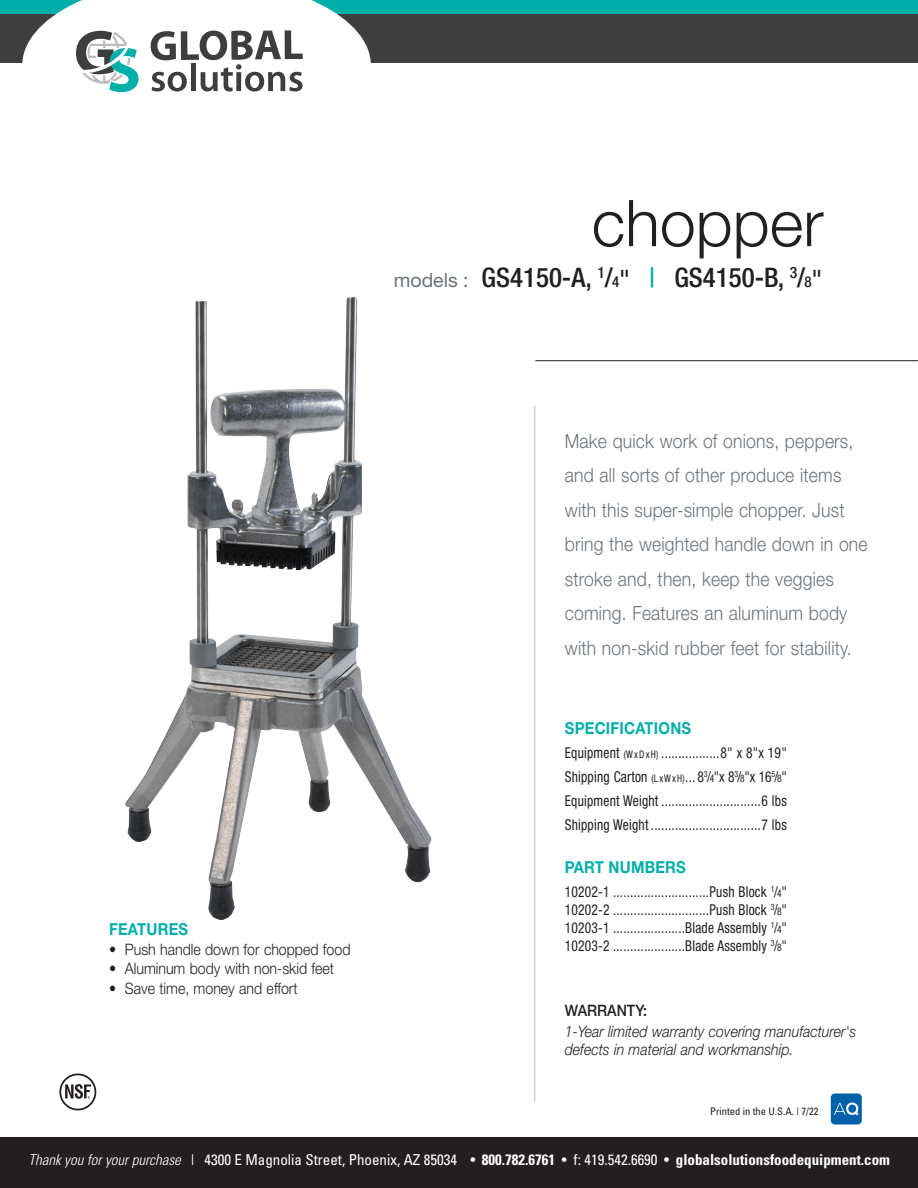
<style>
.page{position:relative;width:918px;height:1188px;background:#fff}
.page>*{position:absolute;margin:0;border:0;box-sizing:border-box;transform-origin:0 0}
.large_header{font:300 64.5px "Helvetica Neue";color:#231f20}
.t1{font:500 condensed 27px "Helvetica Neue";color:#231f20}
.opening_BIG{font:300 19.5px/34.5px "Helvetica Neue";letter-spacing:.01em;color:#6a747b;scale:.9 1}
.t2{font:700 16.5px "Helvetica Neue";letter-spacing:.015em;color:#00afaa;scale:.9 1}
.BODY{font:300 15.75px "Helvetica Neue";color:#231f20;scale:.9 1}
.BODY-2{font:italic 300 15.75px/18px "Helvetica Neue";color:#231f20;scale:.9 1}
.BODY-3{font:500 15.75px "Helvetica Neue";color:#231f20;scale:.9 1}
.Product_body{font:condensed 15px "Helvetica Neue";letter-spacing:.015em;color:#231f20;scale:.9 1}
.t3{font:condensed 15px "Univers";color:#fff}
.t4{font:condensed 10.5px "Univers";color:#231f20}
.s1{font-weight:400;font-stretch:normal;font-size:19.5px;color:#6a747b}
.s2{font-size:15px}
.s3{font-size:24px}
.s4{color:#00afaa}
.s5{font-size:10.5px}
.s6{font-weight:300;font-style:italic}
.s7{font-weight:700}
</style>
<div class="page">
<hr style="left:535px;top:360px;width:383px;height:1px;background:#231f20">
<div style="left:0;top:0;width:918px;height:63px;background:#3e3e3f"></div>
<div style="left:0;top:0;width:918px;height:13px;background:#00afaa"></div>
<svg style="left:22px;top:0;width:349px;height:93px;fill:#fff"></svg>
<svg style="left:151px;top:30px;width:152px;height:61px"></svg>
<svg style="left:76px;top:31px;width:62px;height:61px"></svg>
<img style="left:125px;top:297px;width:307px;height:623px">
<div style="left:0;top:1137px;width:918px;height:51px;background:#231f20"></div>
<hr style="left:534px;top:406px;width:1px;height:696px;background:#cfcecd">
<div style="left:59px;top:1074px;width:37px;height:36px;border:2px solid #231f20;border-radius:50%"></div>
<svg style="left:65px;top:1084px;width:26px;height:15px"></svg>
<div style="left:831px;top:1094px;width:31px;height:30px;background:#0061ab;border-radius:4px"></div>
<svg style="left:834px;top:1103px;width:25px;height:12px"></svg>
<p class="large_header" style="left:592px;top:184px;width:233px">chopper</p>
<p class="t1" style="left:394px;top:261px;width:430px"><span class="s1">models :</span> GS4150-A, <sup>1</sup>/<span class="s2">4</span><span class="s3">"</span> <span class="s4">|</span> GS4150-B, <sup>3</sup>/<span class="s2">8</span><span class="s3">"</span></p>
<p class="opening_BIG" style="left:565px;top:423px;width:338px">Make quick work of onions, peppers, and all sorts of other produce items with this super-simple chopper. Just bring the weighted handle down in one stroke and, then, keep the veggies coming. Features an aluminum body with non-skid rubber feet for stability.</p>
<p class="t2" style="left:109px;top:919px;width:89px">FEATURES</p>
<p class="BODY" style="left:109px;top:940px;width:270px">• Push handle down for chopped food</p>
<p class="BODY" style="left:109px;top:959px;width:251px">• Aluminum body with non-skid feet</p>
<p class="BODY" style="left:109px;top:979px;width:211px">• Save time, money and effort</p>
<p class="t2" style="left:565px;top:718px;width:142px">SPECIFICATIONS</p>
<p class="Product_body" style="left:565px;top:744px;width:248px">Equipment <span class="s5">(W x D x H)</span> .................8" x 8"x 19"</p>
<p class="Product_body" style="left:565px;top:768px;width:248px">Shipping Carton <span class="s5">(L x W x H)</span>... 8<sup>3</sup>/<span class="s5">4</span>"x 8<sup>3</sup>/<span class="s5">8</span>"x 16<sup>5</sup>/<span class="s5">8</span>"</p>
<p class="Product_body" style="left:565px;top:792px;width:248px">Equipment Weight .............................6 lbs</p>
<p class="Product_body" style="left:565px;top:816px;width:248px">Shipping Weight ................................7 lbs</p>
<p class="t2" style="left:565px;top:857px;width:136px">PART NUMBERS</p>
<p class="Product_body" style="left:565px;top:883px;width:248px">10202-1 ............................Push Block <sup>1</sup>/<span class="s5">4</span>"</p>
<p class="Product_body" style="left:565px;top:901px;width:248px">10202-2 ............................Push Block <sup>3</sup>/<span class="s5">8</span>"</p>
<p class="Product_body" style="left:565px;top:919px;width:248px">10203-1 .....................Blade Assembly <sup>1</sup>/<span class="s5">4</span>"</p>
<p class="Product_body" style="left:565px;top:937px;width:248px">10203-2 .....................Blade Assembly <sup>3</sup>/<span class="s5">8</span>"</p>
<p class="BODY-3" style="left:565px;top:1001px;width:93px">WARRANTY:</p>
<p class="BODY-2" style="left:565px;top:1022px;width:325px">1-Year limited warranty covering manufacturer's defects in material and workmanship.</p>
<p class="t4" style="left:710px;top:1104px;width:110px">Printed in the U.S.A. | 7/22</p>
<p class="t3" style="left:28px;top:1150px;width:863px"><span class="s6">Thank you for your purchase</span> | 4300 E Magnolia Street, Phoenix, AZ 85034 • <span class="s7">800.782.6761</span> • f: 419.542.6690 • <span class="s7">globalsolutionsfoodequipment.com</span></p>
</div>
